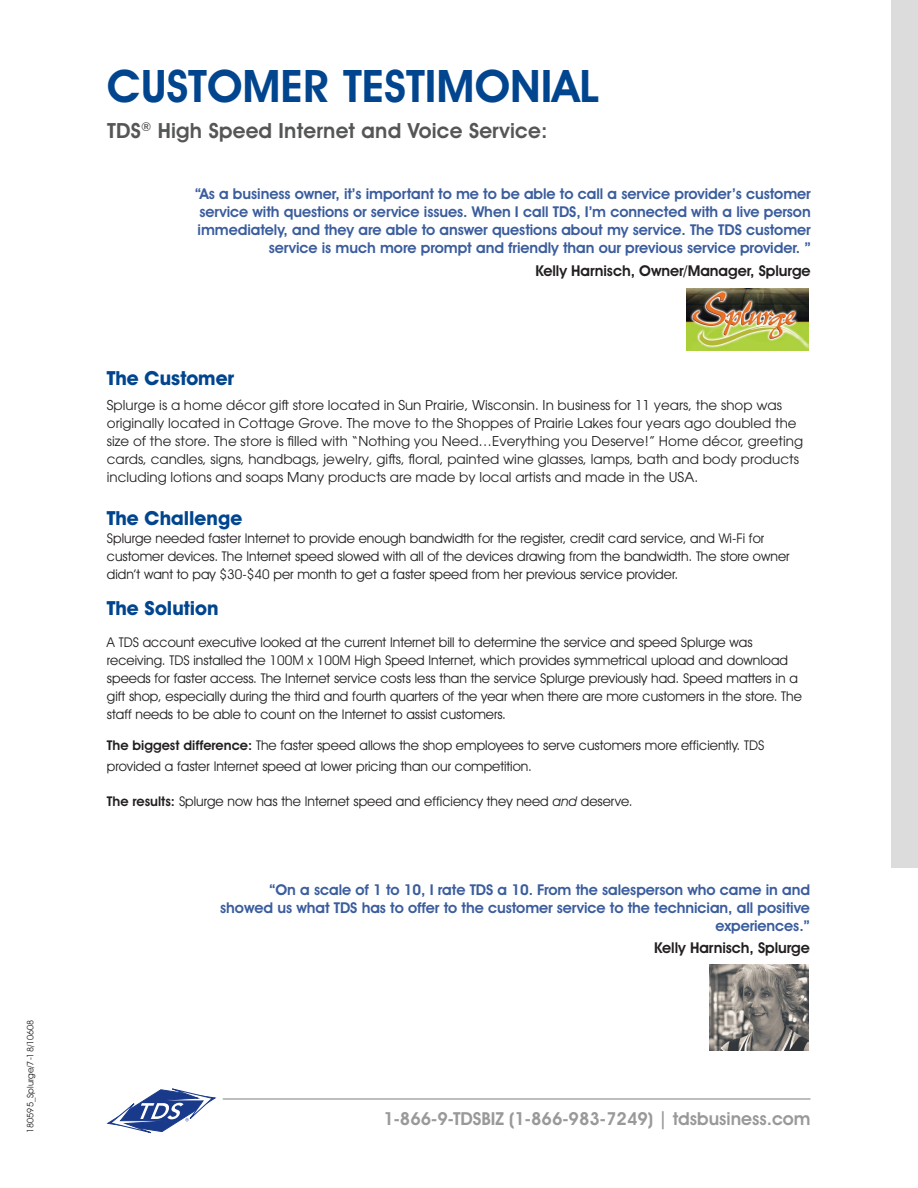
<style>
.page{position:relative;width:918px;height:1188px;background:#fff}
.page>*{position:absolute;margin:0;border:0;box-sizing:border-box;transform-origin:0 0}
.HEAD{font:600 45px "Avant Garde IT Cby BT";color:#00458e}
.Testimonial_Head{font:600 21px "Avant Garde IT Cby BT";letter-spacing:.01em;color:#555656}
.body{font:700 19.5px "Avant Garde IT Cby BT";color:#00458e}
.Subhead{font:700 19.5px "Avant Garde IT Cby BT";color:#00458e}
.t1{font:600 18px "Avant Garde IT Cby BT";color:#99999a}
.Testimonial{font:600 15px/18px "Avant Garde IT Cby BT";letter-spacing:-.005em;color:#3b5d9e;text-align:right}
.Attribution{font:600 15px "Avant Garde IT Cby BT";letter-spacing:-.005em;color:#231f20}
.Customer_Notes{font:600 15px "Avant Garde IT Cby BT";letter-spacing:-.005em;color:#231f20}
.body-2{font:13.5px/18px "Avant Garde IT Cby BT";color:#231f20}
.body-3{font:13.5px/18px "ITC Avant Garde Pro";color:#231f20}
.t2{font:9px "Avant Garde IT Cby BT";color:#231f20}
.s1{font-weight:600}
.s2{font-style:italic}
</style>
<div class="page">
<img style="left:687px;top:288px;width:121px;height:62px">
<img style="left:710px;top:965px;width:99px;height:85px">
<svg style="left:107px;top:1088px;width:109px;height:45px"></svg>
<hr style="left:223px;top:1098px;width:587px;height:2px;background:#a7a9ac">
<div style="left:891px;top:0;width:27px;height:868px;background:#dcdcdc"></div>
<p class="t2" style="left:25px;top:1133px;width:115px;rotate:-90deg">180595_Splurge/7-18/10608</p>
<p class="HEAD" style="left:107px;top:59px;width:494px">CUSTOMER TESTIMONIAL</p>
<p class="Testimonial_Head" style="left:107px;top:118px;width:442px">TDS<sup>®</sup> High Speed Internet and Voice Service:</p>
<p class="Testimonial" style="left:195px;top:185px;width:618px">“As a business owner, it’s important to me to be able to call a service provider’s customer service with questions or service issues. When I call TDS, I’m connected with a live person immediately, and they are able to answer questions about my service. The TDS customer service is much more prompt and friendly than our previous service provider. ”</p>
<p class="Attribution" style="left:536px;top:261px;width:277px">Kelly Harnisch, Owner/Manager, Splurge</p>
<p class="Subhead" style="left:107px;top:366px;width:129px">The Customer</p>
<p class="body-3" style="left:107px;top:396px;width:698px">Splurge is a home décor gift store located in Sun Prairie, Wisconsin. In business for 11 years, the shop was originally located in Cottage Grove. The move to the Shoppes of Prairie Lakes four years ago doubled the size of the store. The store is filled with “Nothing you Need…Everything you Deserve!” Home décor, greeting cards, candles, signs, handbags, jewelry, gifts, floral, painted wine glasses, lamps, bath and body products including lotions and soaps Many products are made by local artists and made in the USA.</p>
<p class="body" style="left:107px;top:507px;width:137px">The Challenge</p>
<p class="body-2" style="left:107px;top:529px;width:684px">Splurge needed faster Internet to provide enough bandwidth for the register, credit card service, and Wi-Fi for customer devices. The Internet speed slowed with all of the devices drawing from the bandwidth. The store owner didn’t want to pay $30-$40 per month to get a faster speed from her previous service provider.</p>
<p class="body" style="left:107px;top:597px;width:113px">The Solution</p>
<p class="body-2" style="left:107px;top:633px;width:697px">A TDS account executive looked at the current Internet bill to determine the service and speed Splurge was receiving. TDS installed the 100M x 100M High Speed Internet, which provides symmetrical upload and download speeds for faster access. The Internet service costs less than the service Splurge previously had. Speed matters in a gift shop, especially during the third and fourth quarters of the year when there are more customers in the store. The staff needs to be able to count on the Internet to assist customers.</p>
<p class="body-2" style="left:107px;top:735px;width:659px;line-height:21px"><span class="s1">The biggest difference:</span> The faster speed allows the shop employees to serve customers more efficiently. TDS provided a faster Internet speed at lower pricing than our competition.</p>
<p class="body-2" style="left:107px;top:792px;width:527px"><span class="s1">The results:</span> Splurge now has the Internet speed and efficiency they need <span class="s2">and</span> deserve.</p>
<p class="Testimonial" style="left:220px;top:880px;width:591px">“On a scale of 1 to 10, I rate TDS a 10. From the salesperson who came in and showed us what TDS has to offer to the customer service to the technician, all positive experiences.”</p>
<p class="Customer_Notes" style="left:654px;top:939px;width:157px">Kelly Harnisch, Splurge</p>
<p class="t1" style="left:383px;top:1107px;width:429px">1-866-9-TDSBIZ (1-866-983-7249) | tdsbusiness.com</p>
</div>
